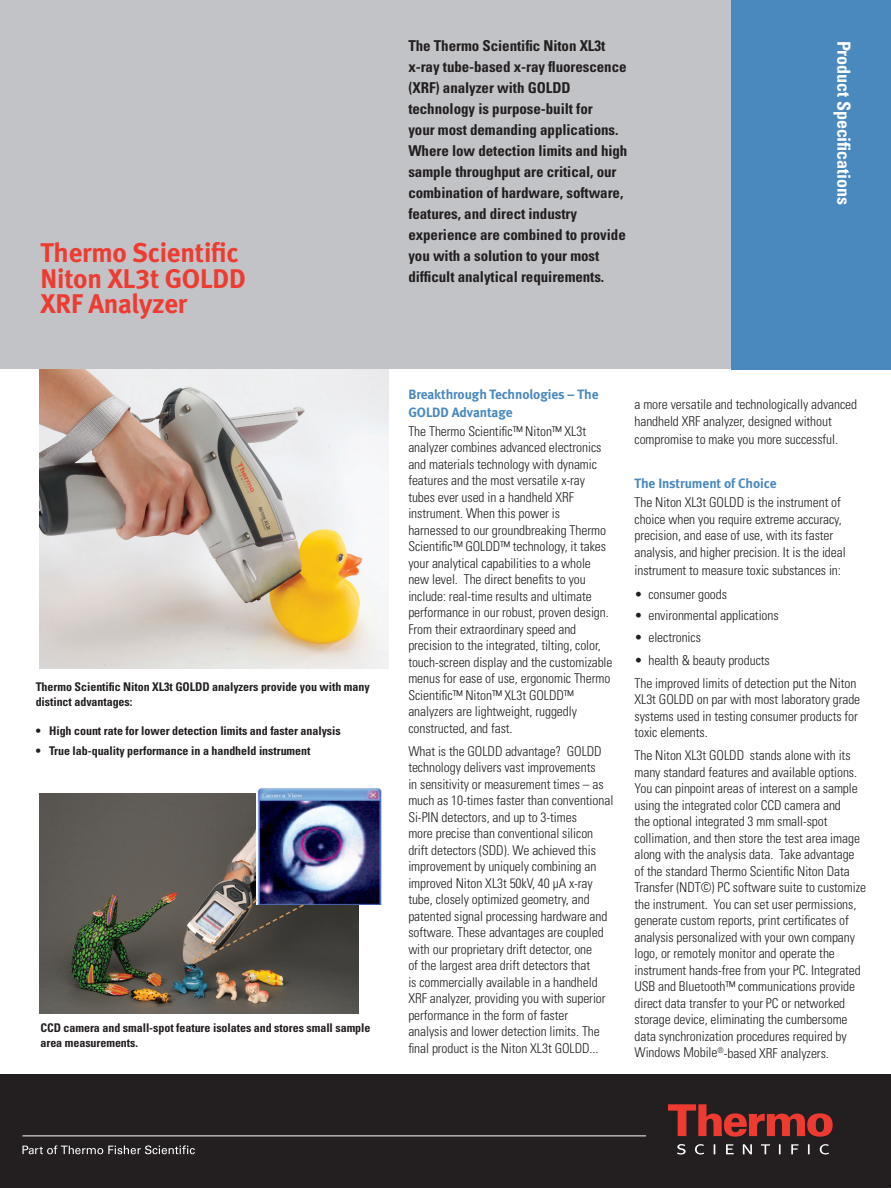
<style>
.page{position:relative;width:891px;height:1188px;background:#fff}
.page>*{position:absolute;margin:0;border:0;box-sizing:border-box;transform-origin:0 0}
.t1{font:27px/25.5px "Meta Bold LF";letter-spacing:-.005em;color:#ee3b32}
.t2{font:700 condensed 18px "Univers LT Std";letter-spacing:-.005em;color:#fff}
.t3{font:700 condensed 15px/21px "Univers LT Std";letter-spacing:-.005em;color:#231f20}
.t4{font:300 condensed 13.5px/16.5px "Univers LT Std";letter-spacing:-.005em;color:#231f20}
.t5{font:13.5px/18px "Meta Bold LF";letter-spacing:-.005em;color:#4a89be}
.t6{font:700 condensed 12px/15px "Univers LT Std";letter-spacing:-.005em;color:#231f20}
</style>
<div class="page">
<div style="left:0;top:0;width:741px;height:369px;background:#c2c3c6"></div>
<div style="left:732px;top:0;width:159px;height:369px;background:#4a89be"></div>
<div style="left:0;top:1074px;width:891px;height:114px;background:#231f20"></div>
<svg style="left:23px;top:1145px;width:172px;height:9px"></svg>
<svg style="left:668px;top:1104px;width:165px;height:33px"></svg>
<svg style="left:677px;top:1144px;width:152px;height:11px"></svg>
<hr style="left:22px;top:1136px;width:624px;height:1px;background:#fff">
<img style="left:40px;top:370px;width:348px;height:298px">
<img style="left:40px;top:793px;width:318px;height:221px">
<img style="left:257px;top:788px;width:125px;height:117px">
<img style="left:191px;top:898px;width:114px;height:68px">
<h1 class="t1" style="left:40px;top:240px;width:207px">Thermo Scientific<br>Niton XL3t GOLDD<br>XRF Analyzer</h1>
<p class="t6" style="left:36px;top:679px;width:336px">Thermo Scientific Niton XL3t GOLDD analyzers provide you with many distinct advantages:</p>
<p class="t6" style="left:36px;top:723px;width:307px">• High count rate for lower detection limits and faster analysis</p>
<p class="t6" style="left:36px;top:743px;width:276px">• True lab-quality performance in a handheld instrument</p>
<p class="t6" style="left:40px;top:1020px;width:332px">CCD camera and small-spot feature isolates and stores small sample area measurements.</p>
<p class="t3" style="left:408px;top:35px;width:221px">The Thermo Scientific Niton XL3t x-ray tube-based x-ray fluorescence (XRF) analyzer with GOLDD technology is purpose-built for<br>your most demanding applications.<br>Where low detection limits and high sample throughput are critical, our combination of hardware, software, features, and direct industry experience are combined to provide you with a solution to your most difficult analytical requirements.</p>
<h2 class="t2" style="left:855px;top:40px;width:166px;rotate:90deg">Product Specifications</h2>
<p class="t5" style="left:408px;top:385px;width:192px">Breakthrough Technologies – The<br>GOLDD Advantage</p>
<p class="t4" style="left:408px;top:423px;width:206px">The Thermo Scientific™ Niton™ XL3t analyzer combines advanced electronics and materials technology with dynamic features and the most versatile x-ray tubes ever used in a handheld XRF instrument. When this power is harnessed to our groundbreaking Thermo Scientific™ GOLDD™ technology, it takes your analytical capabilities to a whole new level. The direct benefits to you include: real-time results and ultimate performance in our robust, proven design.<br>From their extraordinary speed and precision to the integrated, tilting, color, touch-screen display and the customizable menus for ease of use, ergonomic Thermo Scientific™ Niton™ XL3t GOLDD™ analyzers are lightweight, ruggedly constructed, and fast.</p>
<p class="t4" style="left:408px;top:743px;width:206px">What is the GOLDD advantage? GOLDD technology delivers vast improvements<br>in sensitivity or measurement times – as much as 10-times faster than conventional Si-PIN detectors, and up to 3-times<br>more precise than conventional silicon drift detectors (SDD). We achieved this improvement by uniquely combining an improved Niton XL3t 50kV, 40 μA x-ray tube, closely optimized geometry, and patented signal processing hardware and software. These advantages are coupled with our proprietary drift detector, one<br>of the largest area drift detectors that<br>is commercially available in a handheld XRF analyzer, providing you with superior performance in the form of faster<br>analysis and lower detection limits. The final product is the Niton XL3t GOLDD...</p>
<p class="t4" style="left:634px;top:396px;width:224px">a more versatile and technologically advanced handheld XRF analyzer, designed without</p>
<p class="t4" style="left:634px;top:431px;width:205px">compromise to make you more successful.</p>
<p class="t5" style="left:634px;top:475px;width:144px">The Instrument of Choice</p>
<p class="t4" style="left:634px;top:494px;width:213px">The Niton XL3t GOLDD is the instrument of choice when you require extreme accuracy, precision, and ease of use, with its faster analysis, and higher precision. It is the ideal</p>
<p class="t4" style="left:634px;top:562px;width:208px">instrument to measure toxic substances in:</p>
<p class="t4" style="left:634px;top:586px;width:94px">• consumer goods</p>
<p class="t4" style="left:634px;top:607px;width:146px">• environmental applications</p>
<p class="t4" style="left:634px;top:629px;width:68px">• electronics</p>
<p class="t4" style="left:634px;top:649px;width:223px;line-height:23px">• health &amp; beauty products<br>The improved limits of detection put the Niton</p>
<p class="t4" style="left:634px;top:691px;width:227px">XL3t GOLDD on par with most laboratory grade systems used in testing consumer products for toxic elements.</p>
<p class="t4" style="left:634px;top:747px;width:233px">The Niton XL3t GOLDD stands alone with its many standard features and available options.<br>You can pinpoint areas of interest on a sample using the integrated color CCD camera and<br>the optional integrated 3 mm small-spot collimation, and then store the test area image along with the analysis data. Take advantage of the standard Thermo Scientific Niton Data Transfer (NDT©) PC software suite to customize the instrument. You can set user permissions, generate custom reports, print certificates of analysis personalized with your own company logo, or remotely monitor and operate the instrument hands-free from your PC. Integrated USB and Bluetooth™ communications provide direct data transfer to your PC or networked storage device, eliminating the cumbersome data synchronization procedures required by Windows Mobile<sup>®</sup>-based XRF analyzers.</p>
</div>
